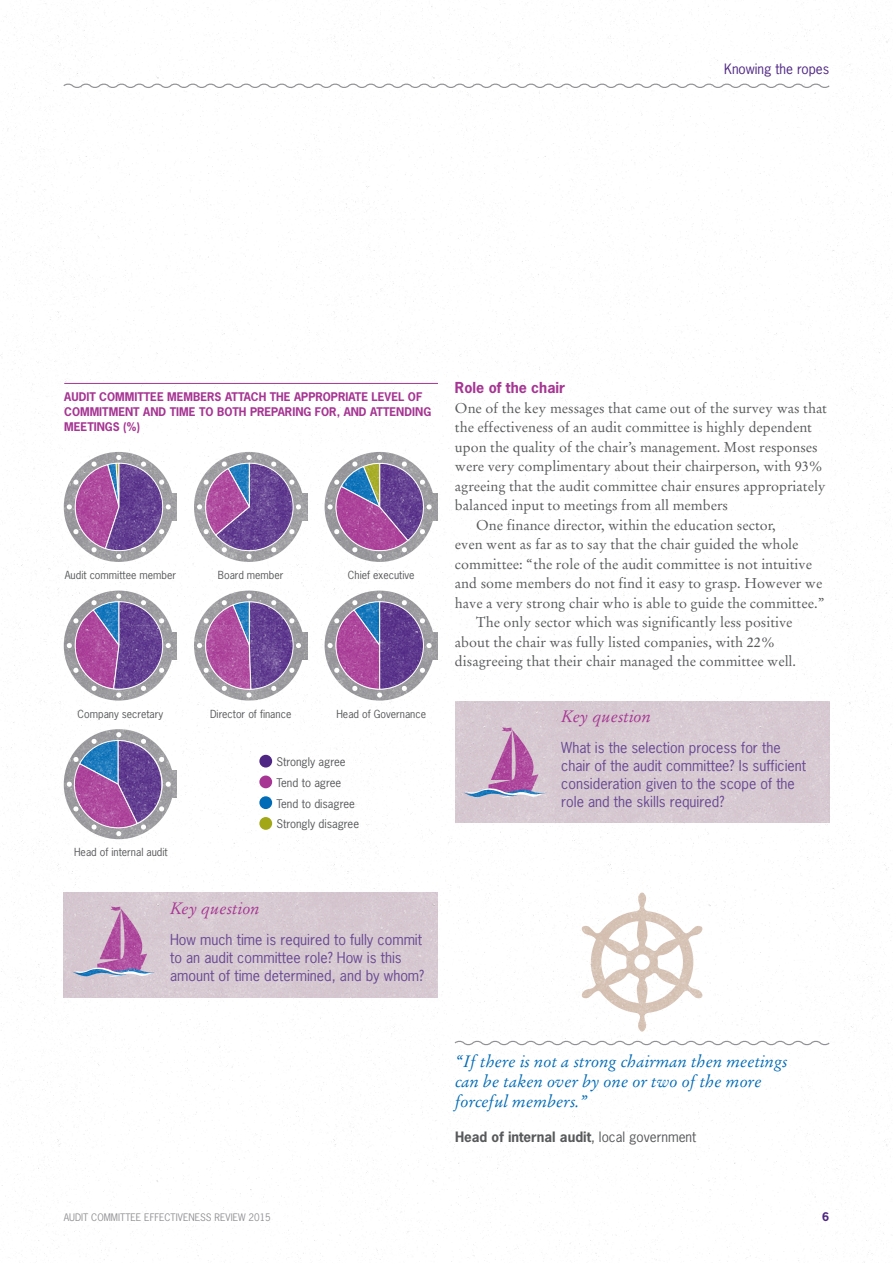
<style>
.page{position:relative;width:893px;height:1263px;background:#fff}
.page>*{position:absolute;margin:0;border:0;box-sizing:border-box;transform-origin:0 0}
.t1{font:italic 16.5px/20.2px "Stempel Garamond LT Std";color:#006bb6}
.t2{font:italic 16.5px "Stempel Garamond LT Std";color:#a63593}
.t3{font:14.25px "Stempel Garamond LT Std";color:#58595b}
.t4{font:14.25px/18px "News Gothic Std";color:#684994}
.t5{font:700 14.25px "News Gothic Std";color:#a63593}
.t6{font:700 13.5px "News Gothic Std";color:#58595b}
.t7{font:13.5px "News Gothic Std";color:#4f2683}
.t8{font:700 11.25px/15px "News Gothic Std";color:#a63593}
.t9{font:11.25px/20.7px "News Gothic Std";color:#58595b}
.t10{font:700 11.25px "News Gothic Std";color:#4f2683}
.t11{font:10.5px "News Gothic Std";color:#58595b}
.t12{font:9.75px "News Gothic Std";color:#919195}
.s1{font-weight:400}
</style>
<div class="page">
<img style="left:0;top:1px;width:893px;height:1262px">
<svg style="left:62px;top:82px;width:769px;height:8px"></svg>
<hr style="left:64px;top:383px;width:374px;height:1px;background:#a63593">
<div style="left:259px;top:755px;width:13px;height:12px;background:#4f2683;border-radius:50%"></div>
<div style="left:259px;top:775px;width:13px;height:13px;background:#a63593;border-radius:50%"></div>
<div style="left:259px;top:796px;width:13px;height:13px;background:#006bb6;border-radius:50%"></div>
<div style="left:259px;top:817px;width:13px;height:13px;background:#a1a716;border-radius:50%"></div>
<svg style="left:453px;top:1039px;width:378px;height:8px"></svg>
<p class="t7" style="left:724px;top:61px;width:107px">Knowing the ropes</p>
<p class="t8" style="left:64px;top:389px;width:368px">AUDIT COMMITTEE MEMBERS ATTACH THE APPROPRIATE LEVEL OF<br>COMMITMENT AND TIME TO BOTH PREPARING FOR, AND ATTENDING<br>MEETINGS (%)</p>
<p class="t11" style="left:65px;top:568px;width:113px">Audit committee member</p>
<p class="t11" style="left:218px;top:568px;width:67px">Board member</p>
<p class="t11" style="left:348px;top:568px;width:68px">Chief executive</p>
<p class="t11" style="left:78px;top:707px;width:87px">Company secretary</p>
<p class="t11" style="left:74px;top:845px;width:95px">Head of internal audit</p>
<p class="t11" style="left:210px;top:707px;width:83px">Director of finance</p>
<p class="t11" style="left:336px;top:707px;width:91px">Head of Governance</p>
<p class="t9" style="left:276px;top:751px;width:84px">Strongly agree<br>Tend to agree<br>Tend to disagree<br>Strongly disagree</p>
<p class="t2" style="left:170px;top:898px;width:91px">Key question</p>
<p class="t4" style="left:170px;top:930px;width:256px">How much time is required to fully commit to an audit committee role? How is this amount of time determined, and by whom?</p>
<p class="t5" style="left:455px;top:379px;width:112px">Role of the chair</p>
<p class="t3" style="left:455px;top:399px;width:374px">One of the key messages that came out of the survey was that</p>
<p class="t3" style="left:455px;top:419px;width:359px">the effectiveness of an audit committee is highly dependent</p>
<p class="t3" style="left:455px;top:438px;width:364px">upon the quality of the chair’s management. Most responses</p>
<p class="t3" style="left:455px;top:458px;width:370px">were very complimentary about their chairperson, with 93%</p>
<p class="t3" style="left:455px;top:477px;width:372px">agreeing that the audit committee chair ensures appropriately</p>
<p class="t3" style="left:455px;top:497px;width:275px">balanced input to meetings from all members</p>
<p class="t3" style="left:476px;top:516px;width:301px">One finance director, within the education sector,</p>
<p class="t3" style="left:455px;top:536px;width:345px">even went as far as to say that the chair guided the whole</p>
<p class="t3" style="left:455px;top:555px;width:359px">committee: “the role of the audit committee is not intuitive</p>
<p class="t3" style="left:455px;top:575px;width:369px">and some members do not find it easy to grasp. However we</p>
<p class="t3" style="left:455px;top:594px;width:371px">have a very strong chair who is able to guide the committee.”</p>
<p class="t3" style="left:476px;top:614px;width:318px">The only sector which was significantly less positive</p>
<p class="t3" style="left:455px;top:633px;width:322px">about the chair was fully listed companies, with 22%</p>
<p class="t3" style="left:455px;top:653px;width:343px">disagreeing that their chair managed the committee well.</p>
<p class="t2" style="left:561px;top:706px;width:91px">Key question</p>
<p class="t4" style="left:561px;top:738px;width:246px">What is the selection process for the chair of the audit committee? Is sufficient consideration given to the scope of the role and the skills required?</p>
<p class="t1" style="left:455px;top:1051px;width:334px">“If there is not a strong chairman then meetings can be taken over by one or two of the more forceful members.”</p>
<p class="t6" style="left:455px;top:1128px;width:243px">Head of internal audit<span class="s1">, local government</span></p>
<p class="t12" style="left:64px;top:1211px;width:209px">AUDIT COMMITTEE EFFECTIVENESS REVIEW 2015</p>
<p class="t10" style="left:822px;top:1209px;width:8px">6</p>
</div>
